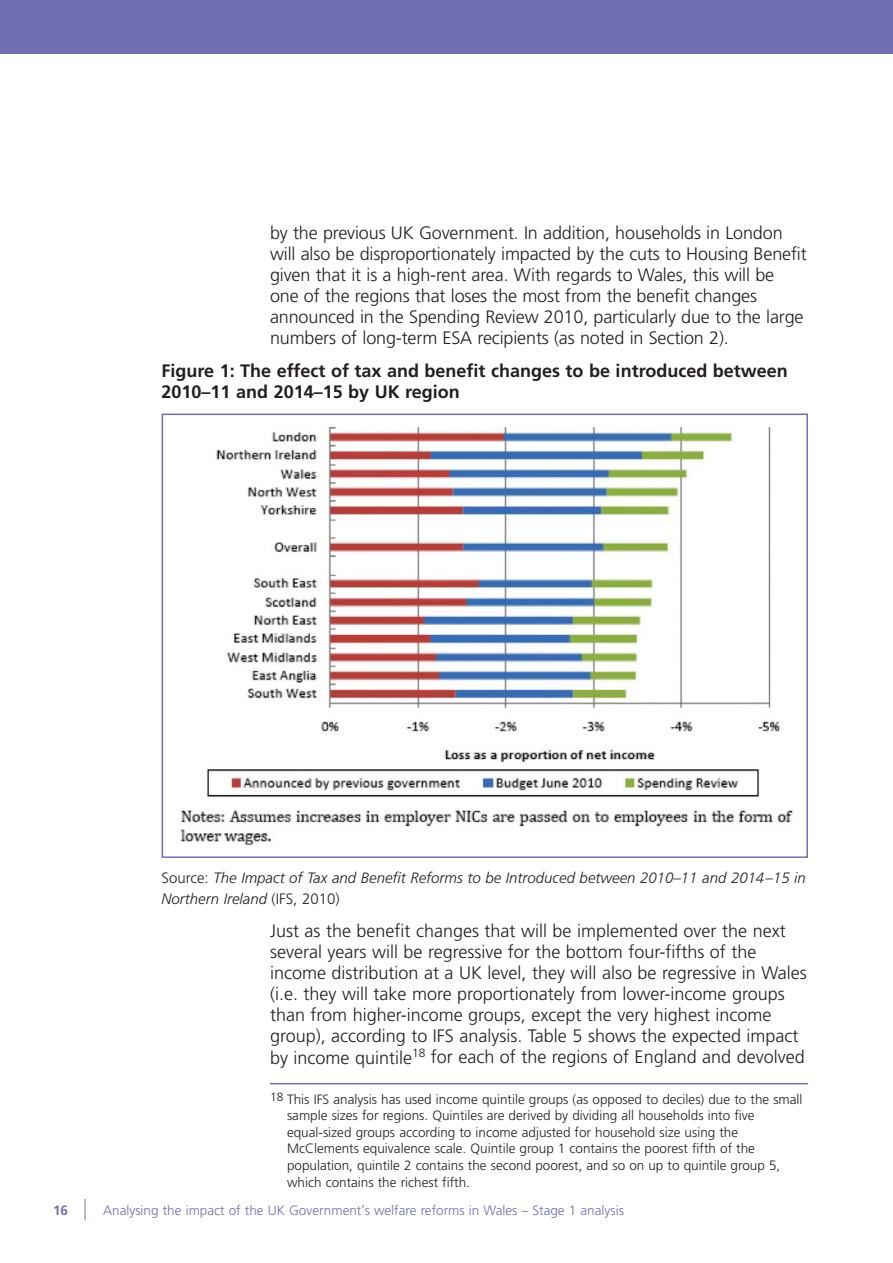
<style>
.page{position:relative;width:893px;height:1263px;background:#fff}
.page>*{position:absolute;margin:0;border:0;box-sizing:border-box;transform-origin:0 0}
.t1{font:300 18px/21.1px "Frutiger LT Std";color:#231f20}
.t2{font:700 18px/21px "Frutiger LT Std";color:#231f20}
.t3{font:italic 300 15px/21px "Frutiger LT Std";color:#231f20}
.t4{font:300 13.5px/16.6px "Frutiger LT Std";color:#231f20}
.t5{font:300 13.5px "Frutiger LT Std";color:#716eb3}
.t6{font:700 13.5px "Frutiger LT Std";color:#716eb3}
.s1{font-style:normal}
.s2{font-stretch:condensed}
</style>
<div class="page">
<div style="left:0;top:0;width:893px;height:53px;background:#716eb3"></div>
<svg style="left:85px;top:1199px;width:1px;height:21px"></svg>
<img style="left:180px;top:424px;width:614px;height:421px">
<div style="left:162px;top:414px;width:646px;height:444px;border:2px solid #716eb3"></div>
<hr style="left:270px;top:1083px;width:538px;height:1px;background:#716eb3">
<p class="t1" style="left:270px;top:222px;width:538px">by the previous UK Government. In addition, households in London will also be disproportionately impacted by the cuts to Housing Benefit given that it is a high-rent area. With regards to Wales, this will be one of the regions that loses the most from the benefit changes announced in the Spending Review 2010, particularly due to the large numbers of long-term ESA recipients (as noted in Section 2).</p>
<p class="t2" style="left:162px;top:360px;width:628px">Figure 1: The effect of tax and benefit changes to be introduced between<br>2010–11 and 2014–15 by UK region</p>
<p class="t3" style="left:162px;top:867px;width:646px"><span class="s1">Source:</span> The Impact of Tax and Benefit Reforms to be Introduced between 2010–11 and 2014–15 in<br>Northern Ireland <span class="s1">(IFS, 2010)</span></p>
<p class="t1" style="left:270px;top:920px;width:538px">Just as the benefit changes that will be implemented over the next several years will be regressive for the bottom four-fifths of the income distribution at a UK level, they will also be regressive in Wales (i.e. they will take more proportionately from lower-income groups than from higher-income groups, except the very highest income group), according to IFS analysis. Table 5 shows the expected impact by income quintile<sup>18</sup> for each of the regions of England and devolved</p>
<p class="t4" style="left:287px;top:1091px;width:517px;text-indent:-17px"><sup>18</sup> This IFS analysis has used income quintile groups (as opposed to deciles) due to the small sample sizes for regions. Quintiles are derived by dividing all households into five equal-sized groups according to income adjusted for household size using the McClements equivalence scale. Quintile group 1 contains the poorest fifth of the population, quintile 2 contains the second poorest, and so on up to quintile group 5, which contains the richest fifth.</p>
<p class="t6" style="left:53px;top:1203px;width:17px">16</p>
<p class="t5" style="left:103px;top:1203px;width:522px">Analysing the impact of the UK Government<span class="s2">’</span>s welfare reforms in Wales – Stage 1 analysis</p>
</div>
